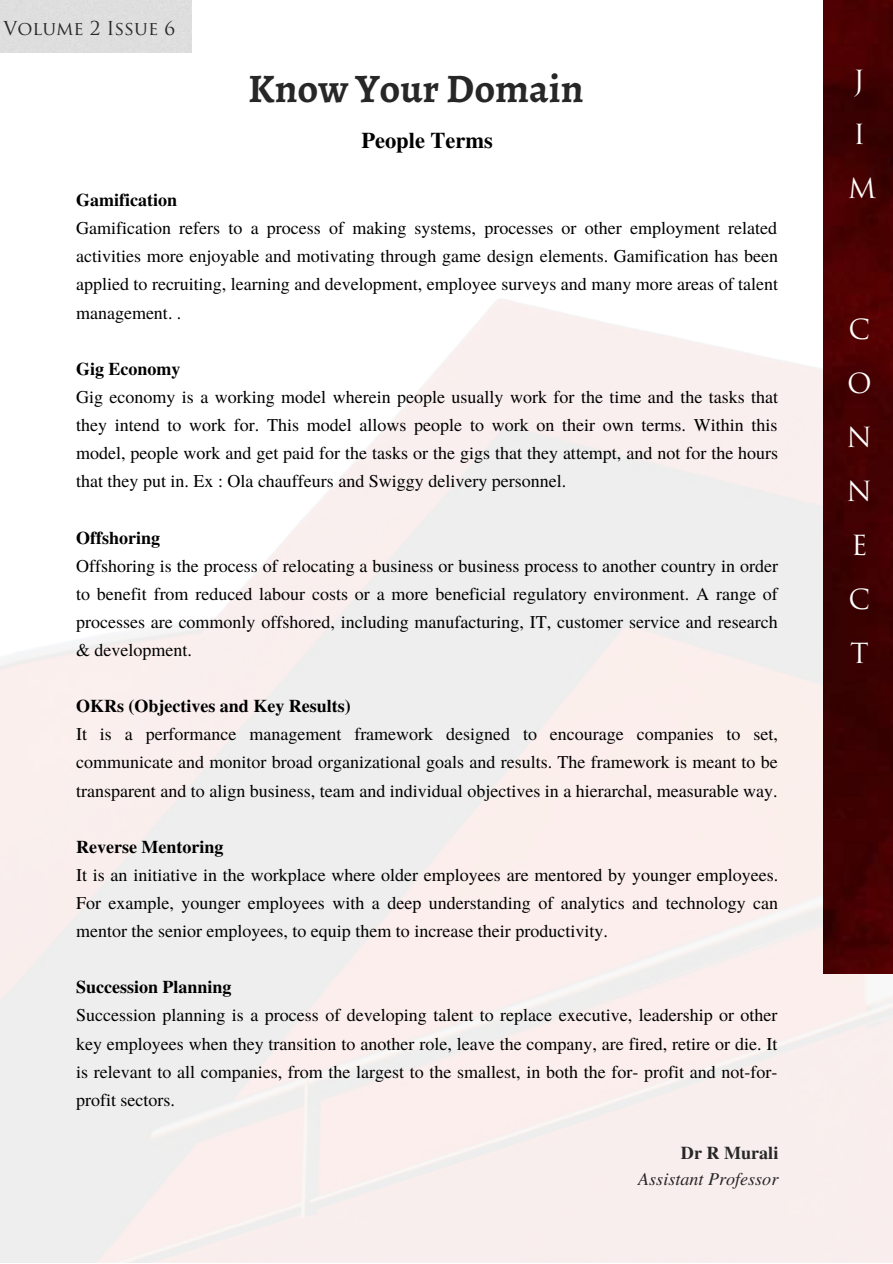
<style>
.page{position:relative;width:893px;height:1264px;background:#fff}
.page>*{position:absolute;margin:0;border:0;box-sizing:border-box;transform-origin:0 0}
.t1{font:700 40.5px "Alegreya";color:#272727}
.t2{font:27px/54px "Trajan Pro";color:#fffffe}
.t3{font:700 22.5px "Te X Gyre Termes";color:#000}
.t4{font:18.75px "Trajan Pro";color:#272727}
.t5{font:18px/28px "Te X Gyre Termes";color:#000;text-align:justify}
.t6{font:700 18px "Te X Gyre Termes";color:#000}
.t7{font:italic 18px "Te X Gyre Termes";color:#272727}
.t8{font:700 18px "Te X Gyre Termes";color:#272727}
</style>
<div class="page">
<img style="left:0;top:299px;width:892px;height:963px">
<img style="left:823px;top:0;width:69px;height:973px">
<p class="t4" style="left:3px;top:21px;width:173px">Volume 2 Issue 6</p>
<h1 class="t1" style="left:248px;top:60px;width:337px">Know Your Domain</h1>
<h2 class="t2" style="left:847px;top:57px;width:30px">J<br>I<br>M</h2>
<p class="t3" style="left:361px;top:122px;width:133px">People Terms</p>
<p class="t6" style="left:76px;top:186px;width:102px">Gamification</p>
<p class="t5" style="left:76px;top:213px;width:703px">Gamification refers to a process of making systems, processes or other employment related activities more enjoyable and motivating through game design elements. Gamification has been applied to recruiting, learning and development, employee surveys and many more areas of talent management. .</p>
<p class="t6" style="left:76px;top:355px;width:106px">Gig Economy</p>
<p class="t5" style="left:76px;top:382px;width:703px">Gig economy is a working model wherein people usually work for the time and the tasks that they intend to work for. This model allows people to work on their own terms. Within this model, people work and get paid for the tasks or the gigs that they attempt, and not for the hours that they put in. Ex : Ola chauffeurs and Swiggy delivery personnel.</p>
<p class="t6" style="left:76px;top:523px;width:85px">Offshoring</p>
<p class="t5" style="left:76px;top:550px;width:703px">Offshoring is the process of relocating a business or business process to another country in order to benefit from reduced labour costs or a more beneficial regulatory environment. A range of processes are commonly offshored, including manufacturing, IT, customer service and research &amp; development.</p>
<p class="t6" style="left:76px;top:692px;width:276px">OKRs (Objectives and Key Results)</p>
<p class="t5" style="left:76px;top:719px;width:703px">It is a performance management framework designed to encourage companies to set, communicate and monitor broad organizational goals and results. The framework is meant to be transparent and to align business, team and individual objectives in a hierarchal, measurable way.</p>
<p class="t6" style="left:76px;top:832px;width:149px">Reverse Mentoring</p>
<p class="t5" style="left:76px;top:859px;width:703px">It is an initiative in the workplace where older employees are mentored by younger employees.<br>For example, younger employees with a deep understanding of analytics and technology can mentor the senior employees, to equip them to increase their productivity.</p>
<p class="t6" style="left:76px;top:973px;width:157px">Succession Planning</p>
<p class="t5" style="left:76px;top:1000px;width:703px">Succession planning is a process of developing talent to replace executive, leadership or other key employees when they transition to another role, leave the company, are fired, retire or die. It is relevant to all companies, from the largest to the smallest, in both the for- profit and not-for&shy;profit sectors.</p>
<h2 class="t2" style="left:846px;top:305px;width:27px">C<br>O<br>N<br>N<br>E<br>C<br>T</h2>
<p class="t8" style="left:681px;top:1138px;width:99px">Dr R Murali</p>
<p class="t7" style="left:638px;top:1165px;width:142px">Assistant Professor</p>
</div>
